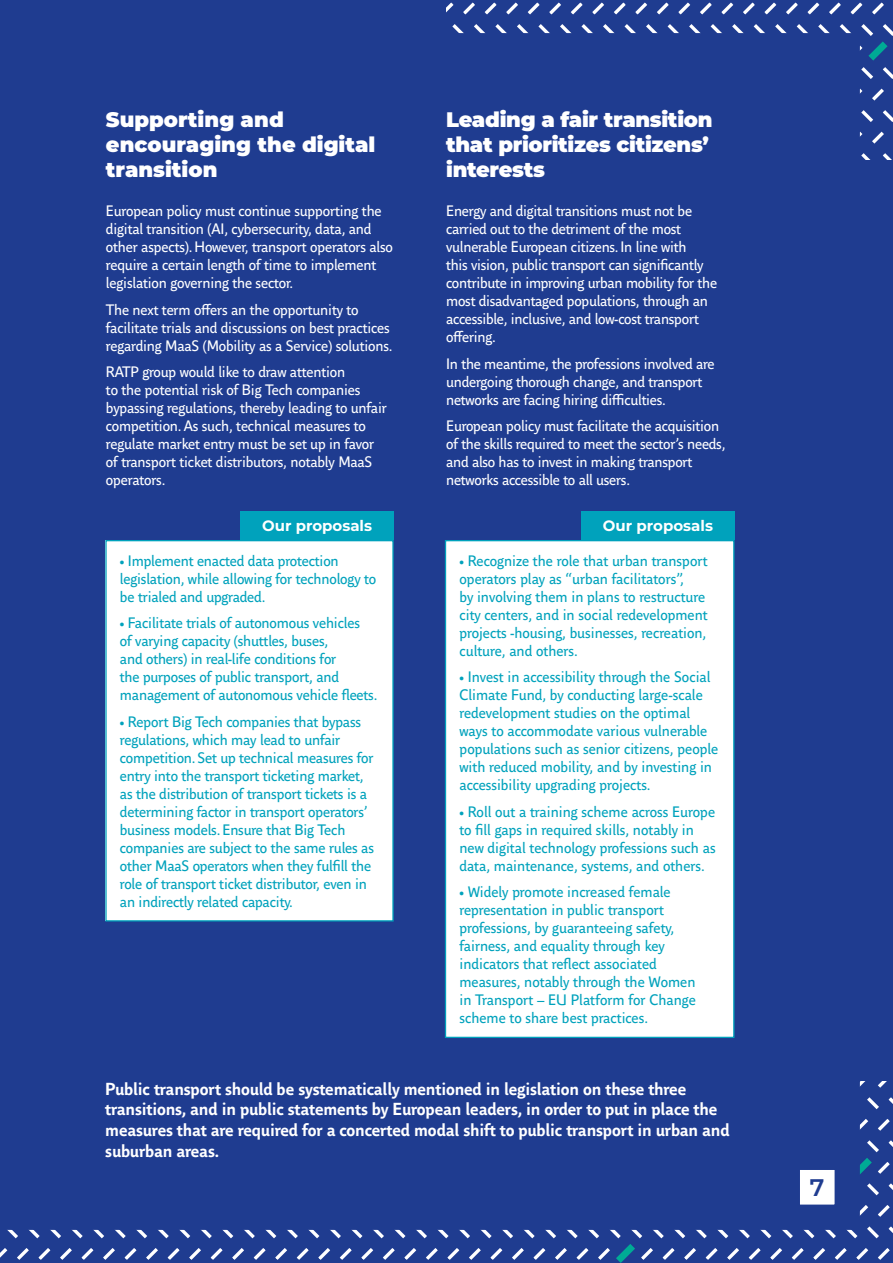
<style>
.page{position:relative;width:893px;height:1263px;background:#1f3c90}
.page>*{position:absolute;margin:0;border:0;box-sizing:border-box;transform-origin:0 0}
.t1{font:600 24px "Montserrat";color:#1f3c90}
.t2{font:900 21px/25.2px "Montserrat";letter-spacing:-.015em;color:#fff}
.t3{font:700 17.25px/20.7px "Parisine Office Std";letter-spacing:-.01em;color:#fff}
.t4{font:15px/18px "Parisine Office Std";color:#00a2bc}
.t5{font:15px/18px "Parisine Office Std";letter-spacing:-.015em;color:#fff}
.t6{font:700 15px "Montserrat";color:#fff}
</style>
<div class="page">
<svg style="left:446px;top:2px;width:447px;height:157px"></svg>
<svg style="left:0;top:1081px;width:893px;height:182px"></svg>
<div style="left:3px;top:36px;width:854px;height:1191px;background:#1f3c90"></div>
<div style="left:795px;top:1165px;width:45px;height:45px;background:#fff;border:5px solid #1f3c90"></div>
<div style="left:106px;top:541px;width:287px;height:380px;background:#fff"></div>
<div style="left:105px;top:540px;width:289px;height:381px;border:1px solid #00a2bc"></div>
<div style="left:444px;top:539px;width:291px;height:499px;background:#fff"></div>
<div style="left:241px;top:512px;width:153px;height:28px;background:#00a2bc"></div>
<div style="left:581px;top:512px;width:153px;height:28px;background:#00a2bc"></div>
<h2 class="t2" style="left:106px;top:105px;width:271px">Supporting and encouraging the digital transition</h2>
<p class="t5" style="left:106px;top:202px;width:289px">European policy must continue supporting the digital transition (AI, cybersecurity, data, and other aspects). However, transport operators also require a certain length of time to implement legislation governing the sector.</p>
<p class="t5" style="left:106px;top:301px;width:288px">The next term offers an the opportunity to facilitate trials and discussions on best practices regarding MaaS (Mobility as a Service) solutions.</p>
<p class="t5" style="left:106px;top:363px;width:282px">RATP group would like to draw attention<br>to the potential risk of Big Tech companies bypassing regulations, thereby leading to unfair competition. As such, technical measures to regulate market entry must be set up in favor of transport ticket distributors, notably MaaS operators.</p>
<h2 class="t2" style="left:446px;top:105px;width:268px">Leading a fair transition that prioritizes citizens’ interests</h2>
<p class="t5" style="left:446px;top:202px;width:272px">Energy and digital transitions must not be carried out to the detriment of the most vulnerable European citizens. In line with<br>this vision, public transport can significantly contribute in improving urban mobility for the most disadvantaged populations, through an accessible, inclusive, and low-cost transport offering.</p>
<p class="t5" style="left:446px;top:355px;width:270px">In the meantime, the professions involved are undergoing thorough change, and transport networks are facing hiring difficulties.</p>
<p class="t5" style="left:446px;top:417px;width:281px">European policy must facilitate the acquisition of the skills required to meet the sector’s needs, and also has to invest in making transport networks accessible to all users.</p>
<p class="t6" style="left:262px;top:515px;width:112px">Our proposals</p>
<p class="t6" style="left:603px;top:515px;width:112px">Our proposals</p>
<p class="t4" style="left:120px;top:552px;width:258px">• Implement enacted data protection legislation, while allowing for technology to be trialed and upgraded.</p>
<p class="t4" style="left:120px;top:614px;width:259px">• Facilitate trials of autonomous vehicles<br>of varying capacity (shuttles, buses,<br>and others) in real-life conditions for<br>the purposes of public transport, and management of autonomous vehicle fleets.</p>
<p class="t4" style="left:120px;top:713px;width:256px">• Report Big Tech companies that bypass regulations, which may lead to unfair competition. Set up technical measures for entry into the transport ticketing market, as the distribution of transport tickets is a determining factor in transport operators’ business models. Ensure that Big Tech companies are subject to the same rules as other MaaS operators when they fulfill the role of transport ticket distributor, even in an indirectly related capacity.</p>
<p class="t4" style="left:459px;top:552px;width:250px">• Recognize the role that urban transport operators play as “urban facilitators”,<br>by involving them in plans to restructure city centers, and in social redevelopment projects -housing, businesses, recreation, culture, and others.</p>
<p class="t4" style="left:459px;top:668px;width:260px">• Invest in accessibility through the Social Climate Fund, by conducting large-scale redevelopment studies on the optimal ways to accommodate various vulnerable populations such as senior citizens, people with reduced mobility, and by investing in accessibility upgrading projects.</p>
<p class="t4" style="left:459px;top:803px;width:258px">• Roll out a training scheme across Europe to fill gaps in required skills, notably in new digital technology professions such as data, maintenance, systems, and others.</p>
<p class="t4" style="left:459px;top:883px;width:238px">• Widely promote increased female representation in public transport professions, by guaranteeing safety, fairness, and equality through key indicators that reflect associated measures, notably through the Women in Transport – EU Platform for Change scheme to share best practices.</p>
<p class="t3" style="left:105px;top:1078px;width:626px">Public transport should be systematically mentioned in legislation on these three transitions, and in public statements by European leaders, in order to put in place the measures that are required for a concerted modal shift to public transport in urban and suburban areas.</p>
<h1 class="t1" style="left:810px;top:1170px;width:16px">7</h1>
</div>
